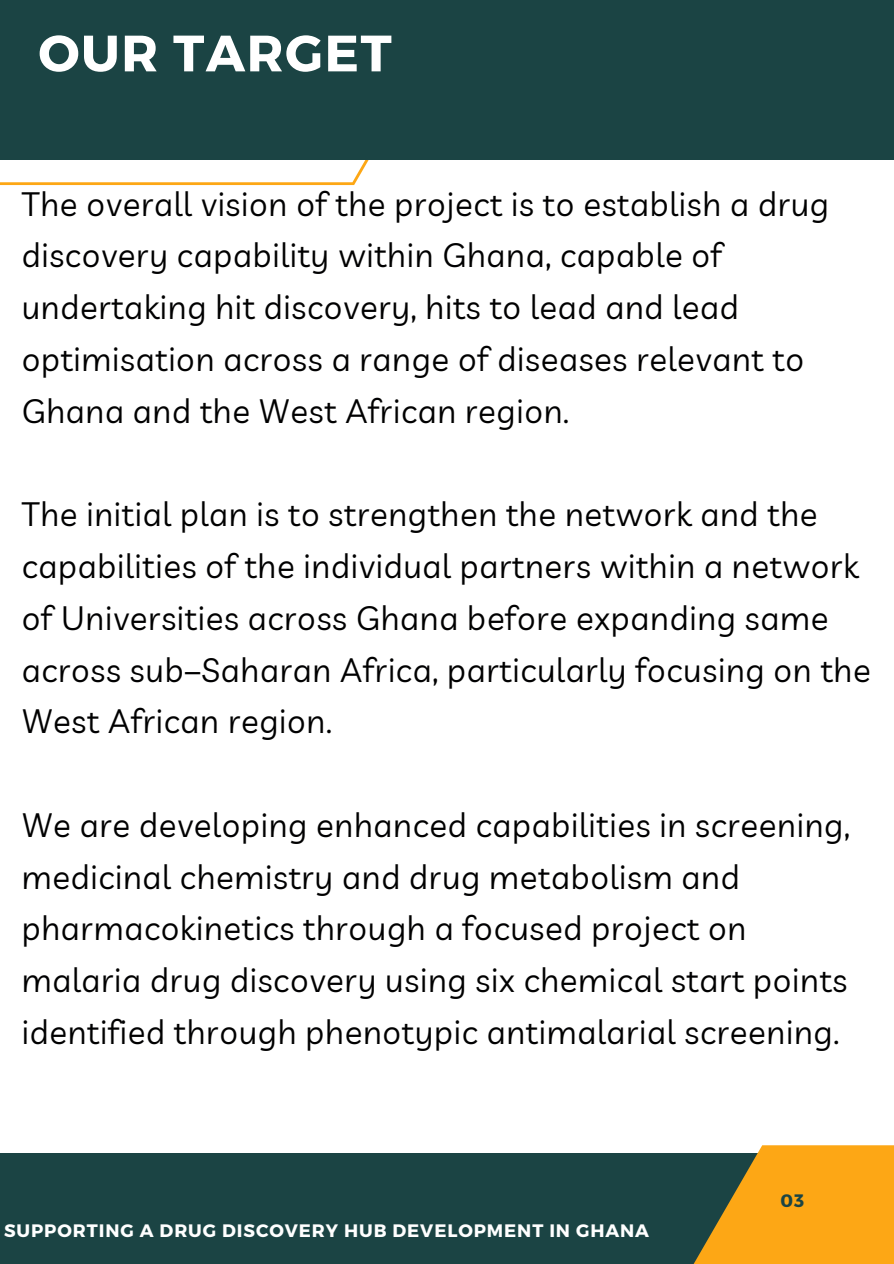
<style>
.page{position:relative;width:894px;height:1264px;background:#fff}
.page>*{position:absolute;margin:0;border:0;box-sizing:border-box;transform-origin:0 0}
.t1{font:700 51px "Montserrat";letter-spacing:.03em;color:#fff}
.t2{font:33px/51.8px "Livvic";letter-spacing:.02em;color:#000001}
.t3{font:700 18px "Montserrat";letter-spacing:.05em;color:#fff}
.t4{font:700 18px "Montserrat";color:#1b4444}
</style>
<div class="page">
<div style="left:0;top:1153px;width:804px;height:110px;background:#1b4444"></div>
<svg style="left:694px;top:1145px;width:199px;height:118px"></svg>
<svg style="left:0;top:159px;width:547px;height:26px"></svg>
<div style="left:0;top:0;width:893px;height:159px;background:#1b4444"></div>
<p class="t1" style="left:38px;top:20px;width:354px">OUR TARGET</p>
<h1 class="t2" style="left:22px;top:177px;width:808px">The overall vision of the project is to establish a drug discovery capability within Ghana, capable of undertaking hit discovery, hits to lead and lead optimisation across a range of diseases relevant to Ghana and the West African region.</h1>
<h2 class="t2" style="left:22px;top:488px;width:850px">The initial plan is to strengthen the network and the capabilities of the individual partners within a network of Universities across Ghana before expanding same across sub–Saharan Africa, particularly focusing on the West African region.</h2>
<h2 class="t2" style="left:22px;top:798px;width:829px">We are developing enhanced capabilities in screening, medicinal chemistry and drug metabolism and pharmacokinetics through a focused project on malaria drug discovery using six chemical start points identified through phenotypic antimalarial screening.</h2>
<h2 class="t3" style="left:4px;top:1219px;width:646px">SUPPORTING A DRUG DISCOVERY HUB DEVELOPMENT IN GHANA</h2>
<p class="t4" style="left:780px;top:1189px;width:25px">03</p>
</div>
